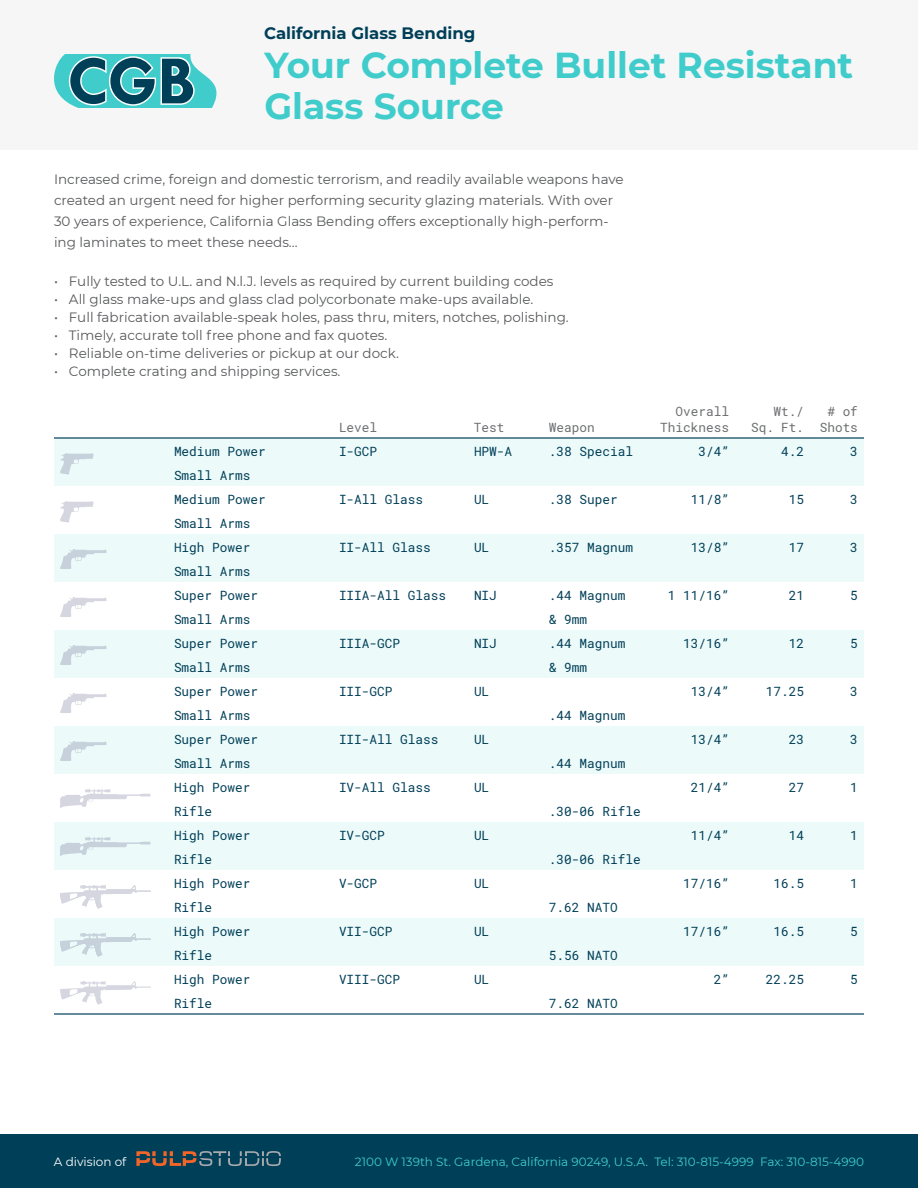
<style>
.page{position:relative;width:918px;height:1188px;background:#fff}
.page>*{position:absolute;margin:0;border:0;box-sizing:border-box;transform-origin:0 0}
.t1{font:700 36px/40.5px "Montserrat";color:#41cccc}
.t2{font:700 16.5px "Montserrat";color:#003f58}
.t3{font:13.5px/21px "Montserrat";color:#58595b}
.t4{font:12.75px/24px "Roboto Mono";color:#003f58}
.t5{font:12.75px/16.5px "Roboto Mono";color:#6d6e70;text-align:right}
.t6{font:12px "Montserrat";color:#41cccc}
.t7{font:12px "Montserrat";color:#fff}
</style>
<div class="page">
<div style="left:0;top:0;width:918px;height:150px;background:#f6f6f7"></div>
<div style="left:0;top:1134px;width:918px;height:54px;background:#003f58"></div>
<div style="left:54px;top:918px;width:810px;height:48px;background:#ecfafa"></div>
<div style="left:54px;top:822px;width:810px;height:48px;background:#ecfafa"></div>
<div style="left:54px;top:726px;width:810px;height:48px;background:#ecfafa"></div>
<div style="left:54px;top:630px;width:810px;height:48px;background:#ecfafa"></div>
<div style="left:54px;top:534px;width:810px;height:48px;background:#ecfafa"></div>
<div style="left:54px;top:438px;width:810px;height:48px;background:#ecfafa"></div>
<hr style="left:54px;top:437px;width:810px;height:2px;background:#003f58">
<hr style="left:54px;top:1013px;width:810px;height:2px;background:#003f58">
<svg style="left:54px;top:54px;width:163px;height:54px;background:#52a7b0"></svg>
<svg style="left:136px;top:1151px;width:145px;height:15px"></svg>
<svg style="left:60px;top:453px;width:33px;height:22px"></svg>
<svg style="left:60px;top:501px;width:33px;height:22px"></svg>
<svg style="left:60px;top:549px;width:46px;height:20px"></svg>
<svg style="left:60px;top:597px;width:46px;height:20px"></svg>
<svg style="left:60px;top:645px;width:46px;height:20px"></svg>
<svg style="left:60px;top:693px;width:46px;height:20px"></svg>
<svg style="left:60px;top:741px;width:46px;height:20px"></svg>
<svg style="left:60px;top:837px;width:90px;height:19px"></svg>
<svg style="left:60px;top:789px;width:90px;height:19px"></svg>
<svg style="left:60px;top:885px;width:91px;height:24px"></svg>
<svg style="left:60px;top:933px;width:91px;height:24px"></svg>
<svg style="left:60px;top:981px;width:91px;height:24px"></svg>
<p class="t2" style="left:264px;top:23px;width:213px">California Glass Bending</p>
<h1 class="t1" style="left:265px;top:45px;width:590px">Your Complete Bullet Resistant<br>Glass Source</h1>
<p class="t3" style="left:54px;top:169px;width:571px">Increased crime, foreign and domestic terrorism, and readily available weapons have created an urgent need for higher performing security glazing materials. With over 30 years of experience, California Glass Bending offers exceptionally high-perform&shy;ing laminates to meet these needs...</p>
<p class="t3" style="left:54px;top:271px;width:501px">• Fully tested to U.L. and N.l.J. levels as required by current building codes</p>
<p class="t3" style="left:54px;top:289px;width:481px">• All glass make-ups and glass clad polycorbonate make-ups available.</p>
<p class="t3" style="left:54px;top:307px;width:516px">• Full fabrication available-speak holes, pass thru, miters, notches, polishing.</p>
<p class="t3" style="left:54px;top:325px;width:335px">• Timely, accurate toll free phone and fax quotes.</p>
<p class="t3" style="left:54px;top:343px;width:346px">• Reliable on-time deliveries or pickup at our dock.</p>
<p class="t3" style="left:54px;top:361px;width:288px">• Complete crating and shipping services.</p>
<p class="t5" style="left:339px;top:419px;width:40px">Level</p>
<p class="t4" style="left:339px;top:439px;width:40px">I-GCP</p>
<p class="t4" style="left:339px;top:487px;width:86px">I-All Glass</p>
<p class="t4" style="left:339px;top:535px;width:93px">II-All Glass</p>
<p class="t4" style="left:339px;top:583px;width:109px">IIIA-All Glass</p>
<p class="t4" style="left:339px;top:631px;width:63px">IIIA-GCP</p>
<p class="t4" style="left:339px;top:679px;width:55px">III-GCP</p>
<p class="t4" style="left:339px;top:727px;width:101px">III-All Glass</p>
<p class="t4" style="left:339px;top:775px;width:93px">IV-All Glass</p>
<p class="t4" style="left:339px;top:823px;width:47px">IV-GCP</p>
<p class="t4" style="left:339px;top:871px;width:40px">V-GCP</p>
<p class="t4" style="left:339px;top:919px;width:55px">VII-GCP</p>
<p class="t4" style="left:339px;top:967px;width:63px">VIII-GCP</p>
<p class="t5" style="left:474px;top:419px;width:32px">Test</p>
<p class="t5" style="left:549px;top:419px;width:47px">Weapon</p>
<p class="t4" style="left:549px;top:439px;width:86px">.38 Special</p>
<p class="t4" style="left:549px;top:487px;width:70px">.38 Super</p>
<p class="t4" style="left:549px;top:535px;width:86px">.357 Magnum</p>
<p class="t4" style="left:549px;top:583px;width:78px">.44 Magnum &amp; 9mm<br>.44 Magnum &amp; 9mm</p>
<p class="t4" style="left:549px;top:703px;width:78px">.44 Magnum</p>
<p class="t4" style="left:549px;top:751px;width:78px">.44 Magnum</p>
<p class="t4" style="left:549px;top:799px;width:93px">.30-06 Rifle</p>
<p class="t4" style="left:549px;top:847px;width:93px">.30-06 Rifle</p>
<p class="t4" style="left:549px;top:895px;width:70px">7.62 NATO</p>
<p class="t4" style="left:549px;top:943px;width:70px">5.56 NATO</p>
<p class="t4" style="left:549px;top:991px;width:70px">7.62 NATO</p>
<p class="t4" style="left:174px;top:439px;width:93px">Medium Power<br>Small Arms<br>Medium Power<br>Small Arms<br>High Power<br>Small Arms<br>Super Power<br>Small Arms<br>Super Power<br>Small Arms<br>Super Power<br>Small Arms<br>Super Power<br>Small Arms<br>High Power<br>Rifle<br>High Power<br>Rifle<br>High Power<br>Rifle<br>High Power<br>Rifle<br>High Power<br>Rifle</p>
<p class="t4" style="left:474px;top:439px;width:40px">HPW-A</p>
<p class="t4" style="left:474px;top:487px;width:17px">UL</p>
<p class="t4" style="left:474px;top:535px;width:17px">UL</p>
<p class="t4" style="left:474px;top:583px;width:24px">NIJ</p>
<p class="t4" style="left:474px;top:631px;width:24px">NIJ</p>
<p class="t4" style="left:474px;top:679px;width:17px">UL</p>
<p class="t4" style="left:474px;top:727px;width:17px">UL</p>
<p class="t4" style="left:474px;top:775px;width:17px">UL</p>
<p class="t4" style="left:474px;top:823px;width:17px">UL</p>
<p class="t4" style="left:474px;top:871px;width:17px">UL</p>
<p class="t4" style="left:474px;top:919px;width:17px">UL</p>
<p class="t4" style="left:474px;top:967px;width:17px">UL</p>
<p class="t5" style="left:660px;top:402px;width:70px">Overall<br>Thickness</p>
<p class="t4" style="left:698px;top:439px;width:32px">3/4”</p>
<p class="t4" style="left:691px;top:487px;width:40px">11/8”</p>
<p class="t4" style="left:691px;top:535px;width:40px">13/8”</p>
<p class="t4" style="left:668px;top:583px;width:63px">1 11/16”</p>
<p class="t4" style="left:683px;top:631px;width:47px">13/16”</p>
<p class="t4" style="left:691px;top:679px;width:40px">13/4”</p>
<p class="t4" style="left:691px;top:727px;width:40px">13/4”</p>
<p class="t4" style="left:691px;top:775px;width:40px">21/4”</p>
<p class="t4" style="left:691px;top:823px;width:40px">11/4”</p>
<p class="t4" style="left:683px;top:871px;width:47px">17/16”</p>
<p class="t4" style="left:683px;top:919px;width:47px">17/16”</p>
<p class="t4" style="left:714px;top:967px;width:17px">2”</p>
<p class="t5" style="left:751px;top:402px;width:54px">Wt./<br>Sq. Ft.</p>
<p class="t4" style="left:781px;top:439px;width:24px">4.2</p>
<p class="t4" style="left:789px;top:487px;width:17px">15</p>
<p class="t4" style="left:789px;top:535px;width:17px">17</p>
<p class="t4" style="left:789px;top:583px;width:17px">21</p>
<p class="t4" style="left:789px;top:631px;width:17px">12</p>
<p class="t4" style="left:766px;top:679px;width:40px">17.25</p>
<p class="t4" style="left:789px;top:727px;width:17px">23</p>
<p class="t4" style="left:789px;top:775px;width:17px">27</p>
<p class="t4" style="left:789px;top:823px;width:17px">14</p>
<p class="t4" style="left:773px;top:871px;width:32px">16.5</p>
<p class="t4" style="left:773px;top:919px;width:32px">16.5</p>
<p class="t4" style="left:766px;top:967px;width:40px">22.25</p>
<p class="t5" style="left:820px;top:402px;width:40px;text-align:center"># of<br>Shots</p>
<p class="t4" style="left:850px;top:439px;width:9px">3</p>
<p class="t4" style="left:850px;top:487px;width:9px">3</p>
<p class="t4" style="left:850px;top:535px;width:9px">3</p>
<p class="t4" style="left:850px;top:583px;width:9px">5</p>
<p class="t4" style="left:850px;top:631px;width:9px">5</p>
<p class="t4" style="left:850px;top:679px;width:9px">3</p>
<p class="t4" style="left:850px;top:727px;width:9px">3</p>
<p class="t4" style="left:850px;top:775px;width:9px">1</p>
<p class="t4" style="left:850px;top:823px;width:9px">1</p>
<p class="t4" style="left:850px;top:871px;width:9px">1</p>
<p class="t4" style="left:850px;top:919px;width:9px">5</p>
<p class="t4" style="left:850px;top:967px;width:9px">5</p>
<p class="t7" style="left:54px;top:1154px;width:74px">A division of</p>
<p class="t6" style="left:355px;top:1154px;width:511px">2100 W 139th St. Gardena, California 90249, U.S.A. Tel: 310-815-4999 Fax: 310-815-4990</p>
</div>
